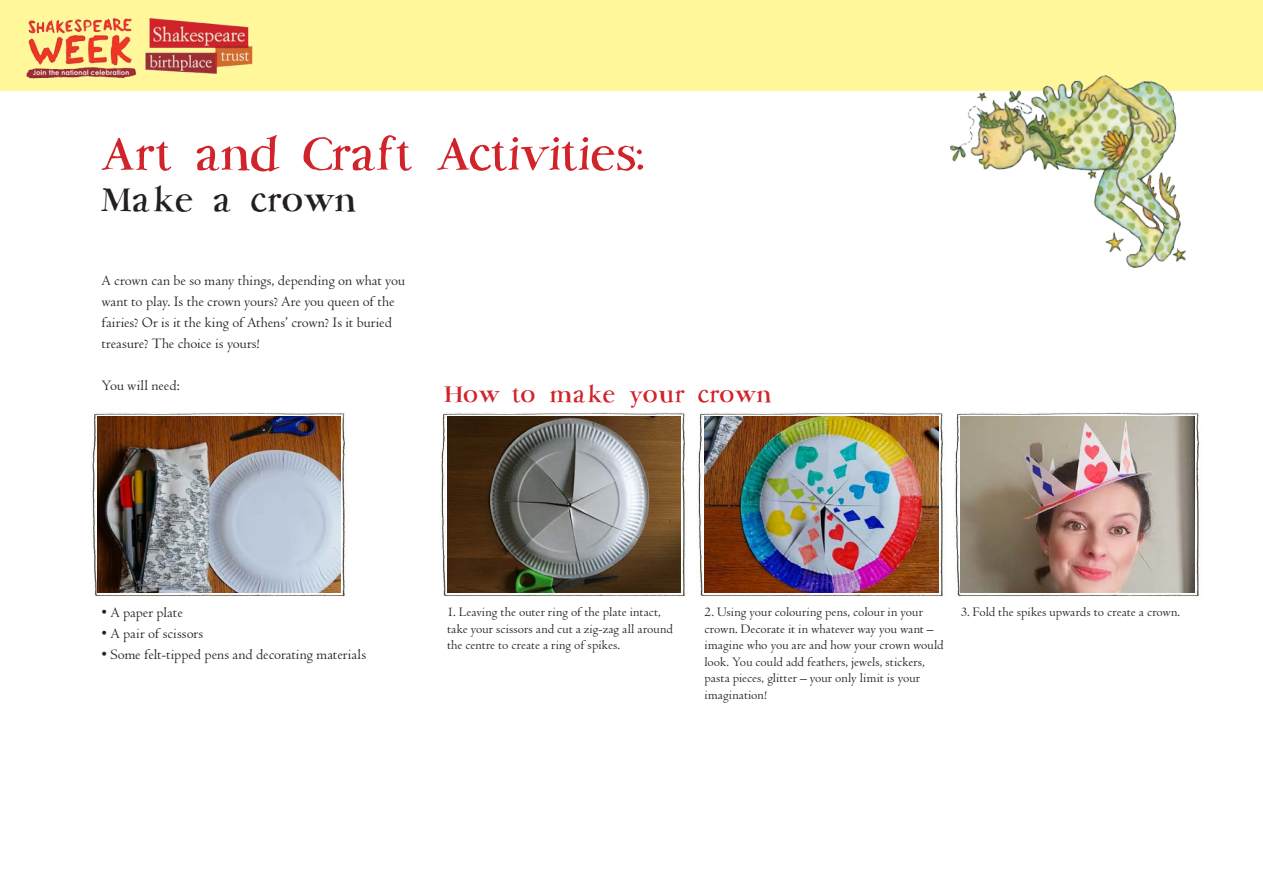
<style>
.page{position:relative;width:1263px;height:893px;background:#fff}
.page>*{position:absolute;margin:0;border:0;box-sizing:border-box;transform-origin:0 0}
.t1{font:54px "Bob Graham";letter-spacing:-.005em;color:#d1232a}
.t2{font:39px "Bob Graham";letter-spacing:.01em;color:#231f20}
.t3{font:27px "Bob Graham";letter-spacing:.025em;color:#d1232a}
.t4{font:15px/21px "Centaur";color:#231f20}
.t5{font:13.5px/16.5px "Centaur";letter-spacing:.005em;color:#231f20}
</style>
<div class="page">
<div style="left:0;top:0;width:1263px;height:91px;background:#fff79a"></div>
<img style="left:441px;top:412px;width:244px;height:185px">
<img style="left:92px;top:412px;width:253px;height:185px">
<img style="left:698px;top:412px;width:245px;height:185px">
<img style="left:955px;top:412px;width:244px;height:185px">
<img style="left:447px;top:416px;width:234px;height:176px">
<img style="left:98px;top:416px;width:243px;height:176px">
<img style="left:704px;top:416px;width:234px;height:176px">
<img style="left:961px;top:416px;width:234px;height:176px">
<img style="left:950px;top:75px;width:236px;height:193px">
<img style="left:26px;top:18px;width:227px;height:61px">
<p class="t1" style="left:102px;top:120px;width:547px">Art and Craft Activities:</p>
<p class="t2" style="left:102px;top:175px;width:257px">Make a crown</p>
<p class="t4" style="left:102px;top:270px;width:305px">A crown can be so many things, depending on what you want to play. Is the crown yours? Are you queen of the fairies? Or is it the king of Athens’ crown? Is it buried treasure? The choice is yours!</p>
<p class="t4" style="left:102px;top:375px;width:80px">You will need:</p>
<p class="t3" style="left:445px;top:377px;width:329px">How to make your crown</p>
<p class="t4" style="left:102px;top:603px;width:83px">• A paper plate</p>
<p class="t4" style="left:102px;top:624px;width:103px">• A pair of scissors</p>
<p class="t4" style="left:102px;top:645px;width:266px">• Some felt-tipped pens and decorating materials</p>
<p class="t5" style="left:447px;top:604px;width:227px">1. Leaving the outer ring of the plate intact, take your scissors and cut a zig-zag all around the centre to create a ring of spikes.</p>
<p class="t5" style="left:704px;top:604px;width:241px">2. Using your colouring pens, colour in your crown. Decorate it in whatever way you want – imagine who you are and how your crown would look. You could add feathers, jewels, stickers, pasta pieces, glitter – your only limit is your imagination!</p>
<p class="t5" style="left:961px;top:604px;width:221px">3. Fold the spikes upwards to create a crown.</p>
</div>
